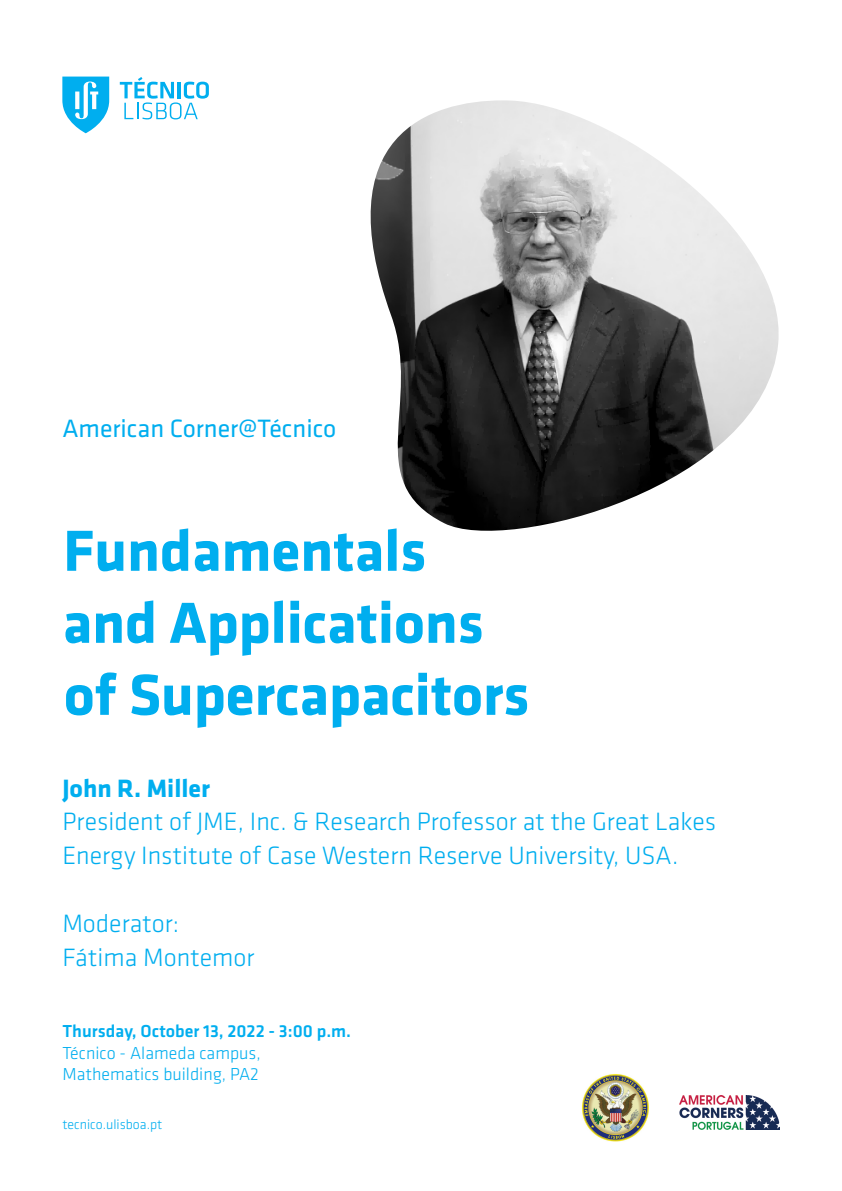
<style>
.page{position:relative;width:842px;height:1191px;background:#fff}
.page>*{position:absolute;margin:0;border:0;box-sizing:border-box;transform-origin:0 0}
.t1{font:700 60px "Klavika";letter-spacing:-.005em;color:#00aeef}
.t2{font:300 26px/33.8px "Klavika";color:#00aeef}
.t3{font:26px "Klavika";color:#00aeef}
.t4{font:700 26px "Klavika";color:#00aeef}
.t5{font:300 18px "Klavika";color:#00aeef}
.t6{font:500 18px "Klavika";color:#00aeef}
.t7{font:300 14px "Klavika";color:#00aeef}
</style>
<div class="page">
<svg style="left:120px;top:77px;width:89px;height:42px"></svg>
<svg style="left:62px;top:77px;width:47px;height:56px"></svg>
<img style="left:679px;top:1095px;width:101px;height:34px">
<img style="left:582px;top:1074px;width:67px;height:68px">
<img style="left:370px;top:100px;width:409px;height:431px">
<p class="t3" style="left:62px;top:411px;width:276px">American Corner@Técnico</p>
<p class="t1" style="left:63px;top:507px;width:364px">Fundamentals</p>
<p class="t1" style="left:62px;top:579px;width:423px">and Applications</p>
<p class="t1" style="left:64px;top:651px;width:467px">of Supercapacitors</p>
<p class="t4" style="left:62px;top:769px;width:149px">John R. Miller</p>
<p class="t2" style="left:62px;top:804px;width:655px">President of JME, Inc. &amp; Research Professor at the Great Lakes<br>Energy Institute of Case Western Reserve University, USA.</p>
<p class="t2" style="left:62px;top:906px;width:118px">Moderator:</p>
<p class="t2" style="left:62px;top:940px;width:194px">Fátima Montemor</p>
<p class="t6" style="left:62px;top:1019px;width:290px">Thursday, October 13, 2022 - 3:00 p.m.</p>
<p class="t5" style="left:62px;top:1041px;width:200px">Técnico - Alameda campus,</p>
<p class="t5" style="left:62px;top:1063px;width:198px">Mathematics building, PA2</p>
<p class="t7" style="left:62px;top:1115px;width:102px">tecnico.ulisboa.pt</p>
</div>
